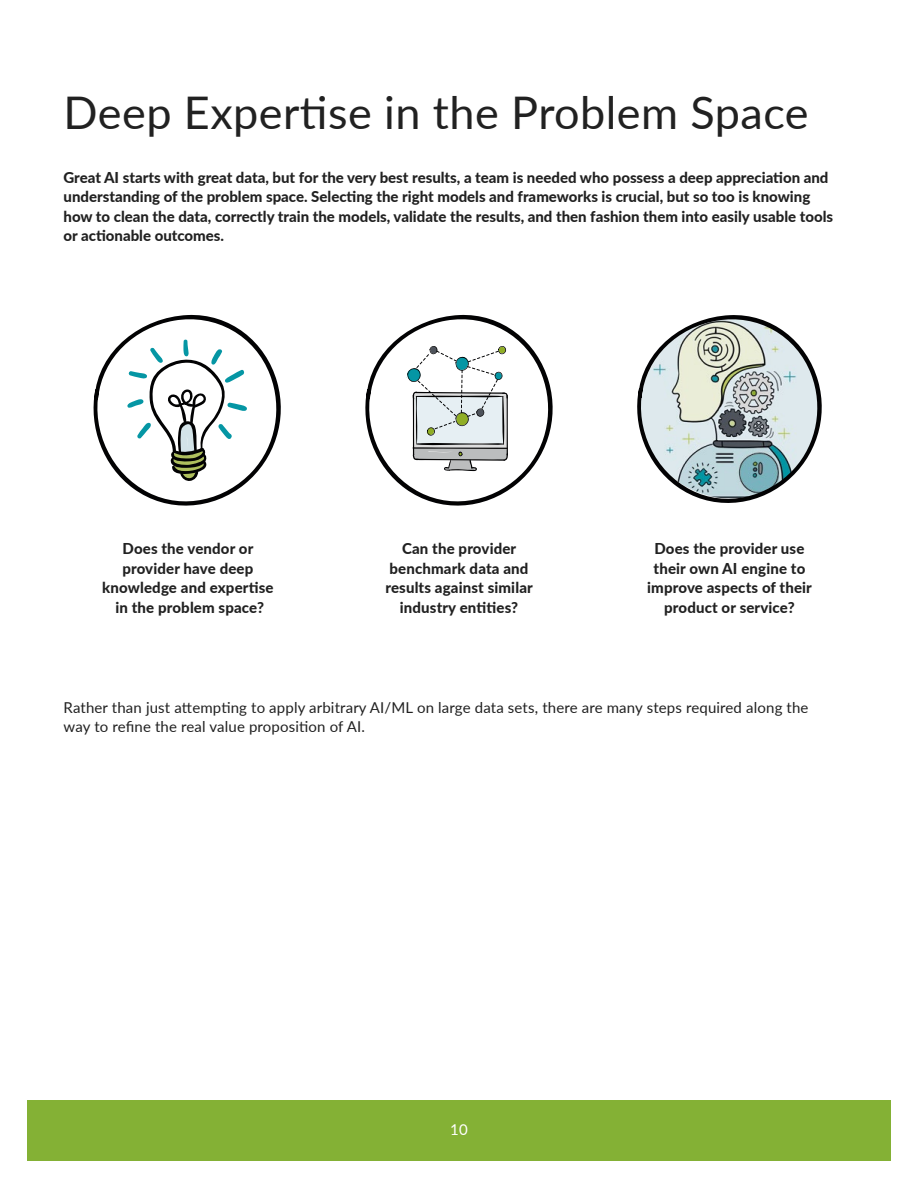
<style>
.page{position:relative;width:918px;height:1188px;background:#fff}
.page>*{position:absolute;margin:0;border:0;box-sizing:border-box;transform-origin:0 0}
.t1{font:45px "Lato";letter-spacing:.01em;color:#212121}
.t2{font:800 15px/19.5px "Lato";color:#212121;text-align:center}
.t3{font:15px/19.5px "Lato";letter-spacing:.01em;color:#212121}
.t4{font:15px "Lato";color:#fff}
</style>
<div class="page">
<div style="left:27px;top:1100px;width:864px;height:61px;background:#84b135"></div>
<svg style="left:637px;top:315px;width:185px;height:188px"></svg>
<svg style="left:365px;top:314px;width:188px;height:192px"></svg>
<svg style="left:93px;top:314px;width:188px;height:192px"></svg>
<h1 class="t1" style="left:64px;top:81px;width:747px">Deep Expertise in the Problem Space</h1>
<p class="t2" style="left:64px;top:167px;width:771px;text-align:left">Great AI starts with great data, but for the very best results, a team is needed who possess a deep appreciation and understanding of the problem space. Selecting the right models and frameworks is crucial, but so too is knowing how to clean the data, correctly train the models, validate the results, and then fashion them into easily usable tools or actionable outcomes.</p>
<p class="t2" style="left:102px;top:538px;width:173px">Does the vendor or provider have deep knowledge and expertise in the problem space?</p>
<p class="t2" style="left:385px;top:538px;width:149px">Can the provider benchmark data and results against similar industry entities?</p>
<p class="t2" style="left:647px;top:538px;width:166px">Does the provider use their own AI engine to improve aspects of their product or service?</p>
<p class="t3" style="left:64px;top:697px;width:746px">Rather than just attempting to apply arbitrary AI/ML on large data sets, there are many steps required along the way to refine the real value proposition of AI.</p>
<p class="t4" style="left:450px;top:1119px;width:19px">10</p>
</div>
